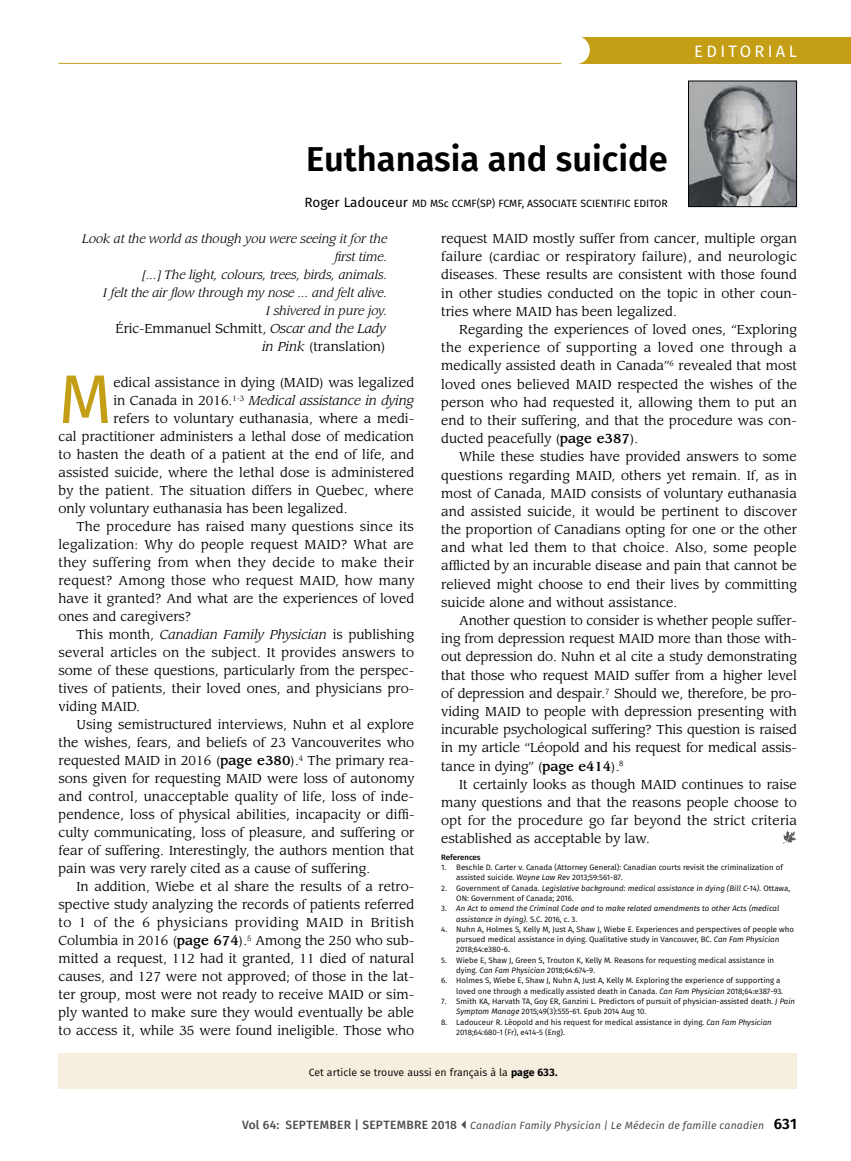
<style>
.page{position:relative;width:851px;height:1161px;background:#fff}
.page>*{position:absolute;margin:0;border:0;box-sizing:border-box;transform-origin:0 0}
.t1{font:68.85px "Fira Sans";color:#c49f16}
.t2{font:600 34.5px "Fira Sans";color:#000}
.t3{font:17.1px "Fira Sans";letter-spacing:.2em;color:#fff}
.t4{font:16.5px "Fira Sans";letter-spacing:.2em;color:#fff}
.t5{font:12.75px/18.1px "Leawood Std";color:#000;text-align:justify}
.t6{font:italic 12.75px "Leawood Std";color:#000}
.t7{font:italic 12px/18px "Leawood Std";color:#000;text-align:right}
.t8{font:italic 10.5px "Fira Sans";letter-spacing:.015em;color:#4d4d4f}
.t9{font:10.5px "Fira Sans";color:#000}
.t10{font:10.5px "Fira Sans";color:#000}
.t11{font:7.8px/10.4px "Fira Sans";color:#000}
.t12{font:italic 7.8px/10.4px "Fira Sans";color:#000}
.t13{font:500 7.8px "Fira Sans";color:#000}
.s1{font-size:13.5px}
.s2{font-style:italic}
.s3{font-weight:500}
.s4{font-style:normal}
.s5{font-weight:700}
.s6{font-weight:500;font-style:normal;font-size:12px}
.s7{font-weight:600;font-style:normal;font-size:15px;color:#000}
</style>
<div class="page">
<hr style="left:58px;top:63px;width:503px;height:1px;background:#c49f16">
<div style="left:572px;top:37px;width:278px;height:27px;background:#c49f16"></div>
<div style="left:561px;top:36px;width:28px;height:28px;background:#fff;border-radius:50%"></div>
<div style="left:58px;top:1053px;width:738px;height:36px;background:#f6efdf"></div>
<img style="left:690px;top:83px;width:104px;height:122px">
<div style="left:688px;top:81px;width:108px;height:126px;border:1px solid #000"></div>
<svg style="left:783px;top:830px;width:14px;height:14px"></svg>
<h3 class="t3" style="left:690px;top:40px;width:108px">ÉDITORIAL</h3>
<h1 class="t4" style="left:694px;top:39px;width:104px">EDITORIAL</h1>
<p class="t2" style="left:306px;top:131px;width:363px">Euthanasia and suicide</p>
<p class="t9" style="left:304px;top:195px;width:365px"><span class="s1">Roger Ladouceur</span> MD MSc CCMF(SP) FCMF, ASSOCIATE SCIENTIFIC EDITOR</p>
<p class="t7" style="left:82px;top:230px;width:306px">Look at the world as though you were seeing it for the frst time.<br>[...] The light, colours, trees, birds, animals.<br>I felt the air fow through my nose ... and felt alive.<br>I shivered in pure joy.</p>
<p class="t5" style="left:115px;top:320px;width:272px;text-align:right">Éric-Emmanuel Schmitt, <span class="s2">Oscar and the Lady in Pink</span> (translation)</p>
<p class="t1" style="left:58px;top:347px;width:55px">M</p>
<p class="t5" style="left:113px;top:374px;width:302px">edical assistance in dying (MAID) was legalized</p>
<p class="t5" style="left:441px;top:230px;width:357px">request MAID mostly suffer from cancer, multiple organ failure (cardiac or respiratory failure), and neurologic diseases. These results are consistent with those found in other studies conducted on the topic in other coun&shy;tries where MAID has been legalized.</p>
<p class="t5" style="left:441px;top:321px;width:357px;text-indent:18px">Regarding the experiences of loved ones, “Exploring the experience of supporting a loved one through a medically assisted death in Canada”<sup>6</sup> revealed that most loved ones believed MAID respected the wishes of the person who had requested it, allowing them to put an end to their suffering, and that the procedure was con&shy;ducted peacefully (<span class="s3">page e387</span>).</p>
<p class="t5" style="left:441px;top:448px;width:357px;text-indent:18px">While these studies have provided answers to some questions regarding MAID, others yet remain. If, as in most of Canada, MAID consists of voluntary euthanasia and assisted suicide, it would be pertinent to discover the proportion of Canadians opting for one or the other and what led them to that choice. Also, some people afficted by an incurable disease and pain that cannot be relieved might choose to end their lives by committing suicide alone and without assistance.</p>
<p class="t5" style="left:441px;top:612px;width:357px;text-indent:18px">Another question to consider is whether people suffer&shy;ing from depression request MAID more than those with&shy;out depression do. Nuhn et al cite a study demonstrating that those who request MAID suffer from a higher level of depression and despair.<sup>7</sup> Should we, therefore, be pro&shy;viding MAID to people with depression presenting with incurable psychological suffering? This question is raised in my article “Léopold and his request for medical assis&shy;tance in dying” (<span class="s3">page e414</span>).<sup>8</sup></p>
<p class="t5" style="left:441px;top:775px;width:357px;text-indent:18px">It certainly looks as though MAID continues to raise many questions and that the reasons people choose to opt for the procedure go far beyond the strict criteria established as acceptable by law.</p>
<p class="t13" style="left:441px;top:851px;width:41px">References</p>
<p class="t11" style="left:456px;top:862px;width:328px;text-indent:-15px">1. Beschle D. Carter v. Canada (Attorney General): Canadian courts revisit the criminalization of assisted suicide. <span class="s2">Wayne Law Rev</span> 2013;59:561-87.</p>
<p class="t12" style="left:456px;top:883px;width:335px;text-indent:-15px"><span class="s4">2. Government of Canada.</span> Legislative background: medical assistance in dying (Bill C-14). <span class="s4">Ottawa,<br>ON: Government of Canada; 2016.</span></p>
<p class="t12" style="left:456px;top:903px;width:324px;text-indent:-15px"><span class="s4">3.</span> An Act to amend the Criminal Code and to make related amendments to other Acts (medical assistance in dying). <span class="s4">S.C. 2016, c. 3.</span></p>
<p class="t11" style="left:456px;top:924px;width:339px;text-indent:-15px">4. Nuhn A, Holmes S, Kelly M, Just A, Shaw J, Wiebe E. Experiences and perspectives of people who pursued medical assistance in dying. Qualitative study in Vancouver, BC. <span class="s2">Can Fam Physician<br></span>2018;64:e380-6.</p>
<p class="t11" style="left:456px;top:955px;width:319px;text-indent:-15px">5. Wiebe E, Shaw J, Green S, Trouton K, Kelly M. Reasons for requesting medical assistance in dying. <span class="s2">Can Fam Physician</span> 2018;64:674-9.</p>
<p class="t11" style="left:456px;top:975px;width:328px;text-indent:-15px">6. Holmes S, Wiebe E, Shaw J, Nuhn A, Just A, Kelly M. Exploring the experience of supporting a loved one through a medically assisted death in Canada. <span class="s2">Can Fam Physician</span> 2018;64:e387-93.</p>
<p class="t11" style="left:456px;top:996px;width:340px;text-indent:-15px">7. Smith KA, Harvath TA, Goy ER, Ganzini L. Predictors of pursuit of physician-assisted death. <span class="s2">J Pain<br>Symptom Manage</span> 2015;49(3):555-61. Epub 2014 Aug 10.</p>
<p class="t11" style="left:456px;top:1017px;width:317px;text-indent:-15px">8. Ladouceur R. Léopold and his request for medical assistance in dying. <span class="s2">Can Fam Physician<br></span>2018;64:680-1 (Fr), e414-5 (Eng).</p>
<p class="t10" style="left:309px;top:1064px;width:250px">Cet article se trouve aussi en français à la <span class="s5">page 633.</span></p>
<p class="t6" style="left:113px;top:393px;width:302px"><span class="s4">in Canada in 2016.</span><sup>1-3</sup> Medical assistance in dying</p>
<p class="t5" style="left:113px;top:410px;width:302px">refers to voluntary euthanasia, where a medi-</p>
<p class="t5" style="left:58px;top:428px;width:357px">cal practitioner administers a lethal dose of medication</p>
<p class="t5" style="left:58px;top:446px;width:357px">to hasten the death of a patient at the end of life, and</p>
<p class="t5" style="left:58px;top:464px;width:357px">assisted suicide, where the lethal dose is administered</p>
<p class="t5" style="left:58px;top:482px;width:357px">by the patient. The situation differs in Quebec, where</p>
<p class="t5" style="left:58px;top:500px;width:290px">only voluntary euthanasia has been legalized.</p>
<p class="t5" style="left:58px;top:518px;width:357px;text-indent:18px">The procedure has raised many questions since its legalization: Why do people request MAID? What are they suffering from when they decide to make their request? Among those who request MAID, how many have it granted? And what are the experiences of loved ones and caregivers?</p>
<p class="t5" style="left:58px;top:626px;width:357px;text-indent:18px">This month, <span class="s2">Canadian Family Physician</span> is publishing several articles on the subject. It provides answers to some of these questions, particularly from the perspec&shy;tives of patients, their loved ones, and physicians pro&shy;viding MAID.</p>
<p class="t5" style="left:58px;top:716px;width:357px;text-indent:18px">Using semistructured interviews, Nuhn et al explore the wishes, fears, and beliefs of 23 Vancouverites who requested MAID in 2016 (<span class="s3">page e380</span>).<sup>4</sup> The primary rea&shy;sons given for requesting MAID were loss of autonomy and control, unacceptable quality of life, loss of inde&shy;pendence, loss of physical abilities, incapacity or diff&shy;culty communicating, loss of pleasure, and suffering or fear of suffering. Interestingly, the authors mention that pain was very rarely cited as a cause of suffering.</p>
<p class="t5" style="left:59px;top:878px;width:357px;text-indent:18px">In addition, Wiebe et al share the results of a retro&shy;spective study analyzing the records of patients referred to 1 of the 6 physicians providing MAID in British Columbia in 2016 (<span class="s3">page 674</span>).<sup>5</sup> Among the 250 who sub&shy;mitted a request, 112 had it granted, 11 died of natural causes, and 127 were not approved; of those in the lat&shy;ter group, most were not ready to receive MAID or sim&shy;ply wanted to make sure they would eventually be able to access it, while 35 were found ineligible. Those who</p>
<p class="t8" style="left:242px;top:1117px;width:556px"><span class="s6">Vol 64: SEPTEMBER | SEPTEMBRE 2018</span> Canadian Family Physician | Le Médecin de famille canadien <span class="s7">631</span></p>
</div>
